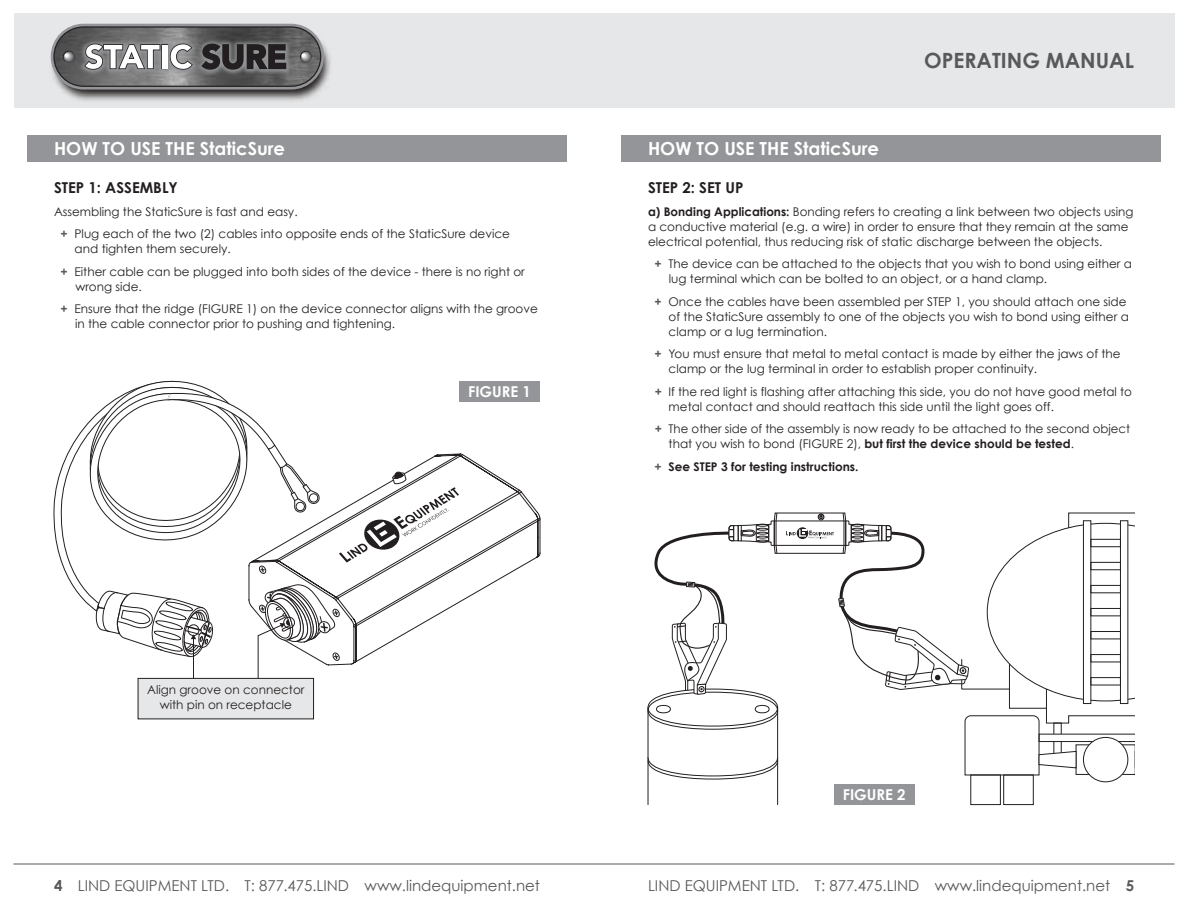
<style>
.page{position:relative;width:1188px;height:918px;background:#fff}
.page>*{position:absolute;margin:0;border:0;box-sizing:border-box;transform-origin:0 0}
.t1{font:700 21px "Century Gothic";color:#58595b}
.t2{font:700 18px "Century Gothic";color:#fff}
.t3{font:15px "Century Gothic";color:#58595b}
.t4{font:700 15px "Century Gothic";color:#231f20}
.t5{font:700 15px "Century Gothic";color:#fff}
.t6{font:12px/15px "Century Gothic";color:#231f20}
.t7{font:700 12px "Century Gothic";color:#231f20}
.s1{font-weight:700;color:#58595b}
.s2{font-weight:700}
.s3{color:#58595b}
</style>
<div class="page">
<div style="left:621px;top:135px;width:540px;height:27px;background:#939598"></div>
<div style="left:14px;top:14px;width:1161px;height:94px;background:#e6e7e8"></div>
<img style="left:27px;top:13px;width:316px;height:88px">
<svg style="left:161px;top:44px;width:7px;height:25px"></svg>
<svg style="left:83px;top:43px;width:78px;height:28px;background:#a7a7a8"></svg>
<div style="left:162px;top:45px;width:5px;height:23px;background:#fff"></div>
<svg style="left:169px;top:43px;width:25px;height:28px"></svg>
<svg style="left:200px;top:43px;width:87px;height:28px;background:#494749"></svg>
<div style="left:53px;top:26px;width:268px;height:61px;border:1px solid #231f20;border-radius:30px"></div>
<div style="left:27px;top:135px;width:540px;height:27px;background:#939598"></div>
<hr style="left:14px;top:864px;width:1161px;height:1px;background:#58595b">
<div style="left:834px;top:784px;width:81px;height:21px;background:#939598"></div>
<div style="left:138px;top:678px;width:176px;height:41px;background:#e6e7e8"></div>
<svg style="left:53px;top:380px;width:488px;height:299px"></svg>
<div style="left:970px;top:775px;width:31px;height:30px;border:1px solid #231f20"></div>
<div style="left:1003px;top:775px;width:31px;height:30px;border:1px solid #231f20"></div>
<hr style="left:648px;top:708px;width:1px;height:97px;background:#231f20">
<hr style="left:777px;top:708px;width:1px;height:97px;background:#231f20">
<svg style="left:647px;top:512px;width:487px;height:268px"></svg>
<h2 class="t2" style="left:54px;top:137px;width:233px">HOW TO USE THE StaticSure</h2>
<p class="t4" style="left:54px;top:178px;width:125px">STEP 1: ASSEMBLY</p>
<p class="t6" style="left:61px;top:200px;width:451px;line-height:22.5px;text-indent:-7px">Assembling the StaticSure is fast and easy.<br><span class="s1">+</span> Plug each of the two (2) cables into opposite ends of the StaticSure device</p>
<p class="t6" style="left:61px;top:238px;width:466px;line-height:22.5px;text-indent:14px">and tighten them securely.<br><span class="s1">+</span> Either cable can be plugged into both sides of the device - there is no right or</p>
<p class="t6" style="left:61px;top:275px;width:479px;line-height:22.5px;text-indent:15px">wrong side.<br><span class="s1">+</span> Ensure that the ridge (FIGURE 1) on the device connector aligns with the groove</p>
<p class="t6" style="left:75px;top:316px;width:321px">in the cable connector prior to pushing and tightening.</p>
<p class="t6" style="left:147px;top:682px;width:159px;text-align:center">Align groove on connector with pin on receptacle</p>
<p class="t5" style="left:468px;top:382px;width:64px">FIGURE 1</p>
<h2 class="t2" style="left:648px;top:137px;width:233px">HOW TO USE THE StaticSure</h2>
<h1 class="t1" style="left:924px;top:47px;width:211px">OPERATING MANUAL</h1>
<p class="t4" style="left:648px;top:178px;width:97px">STEP 2: SET UP</p>
<p class="t6" style="left:648px;top:204px;width:487px"><span class="s2">a) Bonding Applications:</span> Bonding refers to creating a link between two objects using a conductive material (e.g. a wire) in order to ensure that they remain at the same electrical potential, thus reducing risk of static discharge between the objects.</p>
<p class="t6" style="left:669px;top:256px;width:465px;text-indent:-14px"><span class="s1">+</span> The device can be attached to the objects that you wish to bond using either a lug terminal which can be bolted to an object, or a hand clamp.</p>
<p class="t6" style="left:669px;top:294px;width:462px;text-indent:-14px"><span class="s1">+</span> Once the cables have been assembled per STEP 1, you should attach one side of the StaticSure assembly to one of the objects you wish to bond using either a clamp or a lug termination.</p>
<p class="t6" style="left:669px;top:346px;width:454px;text-indent:-14px"><span class="s1">+</span> You must ensure that metal to metal contact is made by either the jaws of the clamp or the lug terminal in order to establish proper continuity.</p>
<p class="t6" style="left:669px;top:384px;width:465px;text-indent:-14px"><span class="s1">+</span> If the red light is flashing after attaching this side, you do not have good metal to metal contact and should reattach this side until the light goes off.</p>
<p class="t6" style="left:669px;top:421px;width:463px;text-indent:-14px"><span class="s1">+</span> The other side of the assembly is now ready to be attached to the second object that you wish to bond (FIGURE 2), <span class="s2">but first the device should be tested</span>.</p>
<p class="t7" style="left:655px;top:459px;width:205px"><span class="s3">+</span> See STEP 3 for testing instructions.</p>
<p class="t5" style="left:843px;top:785px;width:64px">FIGURE 2</p>
<p class="t3" style="left:54px;top:876px;width:488px"><span class="s2">4</span> LIND EQUIPMENT LTD. T: 877.475.LIND www.lindequipment.net</p>
<p class="t3" style="left:648px;top:876px;width:488px">LIND EQUIPMENT LTD. T: 877.475.LIND www.lindequipment.net <span class="s2">5</span></p>
</div>
